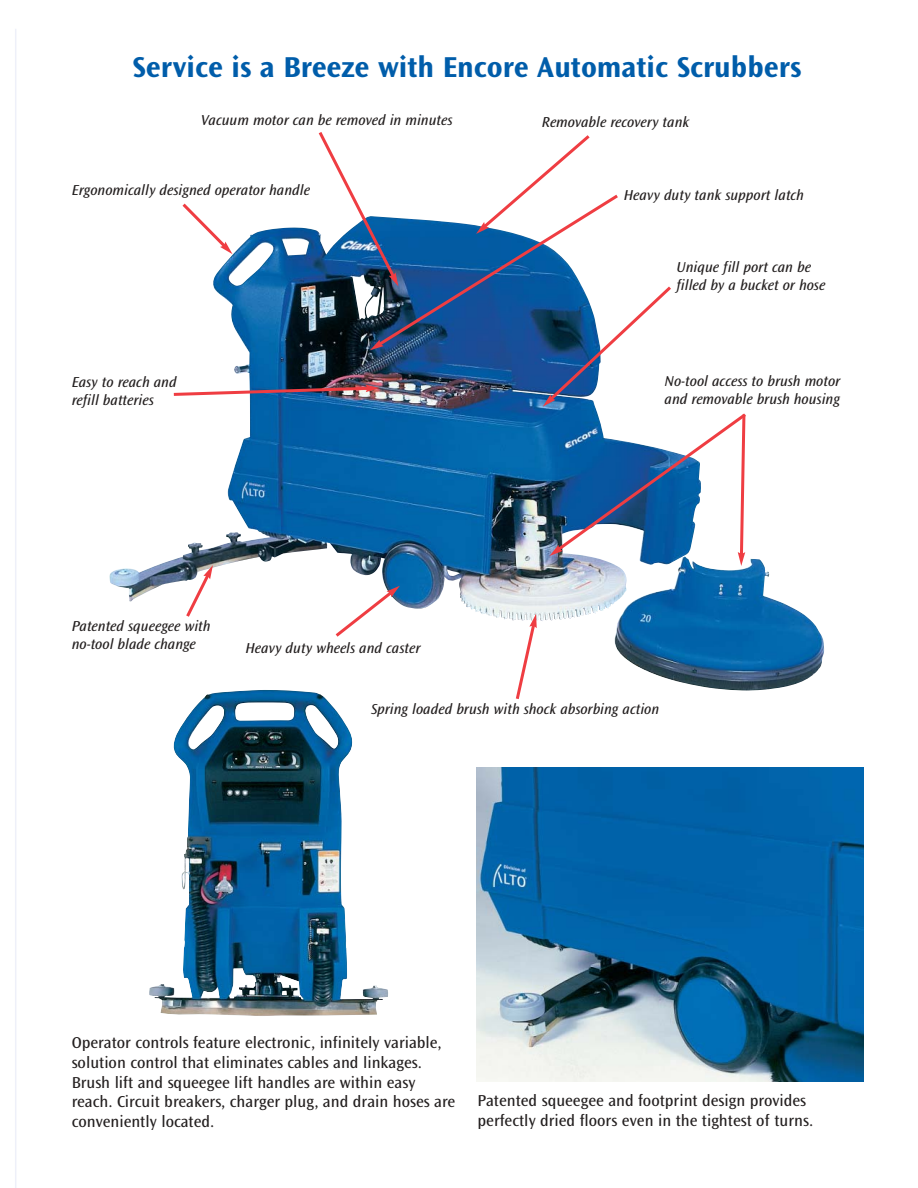
<style>
.page{position:relative;width:918px;height:1188px;background:#fff}
.page>*{position:absolute;margin:0;border:0;box-sizing:border-box;transform-origin:0 0}
.t1{font:700 30px "Ocean Sans";color:#005daa}
.t2{font:16.5px/19.8px "Ocean Sans";color:#231f1f}
.t3{font:italic 15px/18px "Ocean Sans";color:#231f1f}
</style>
<div class="page">
<img style="left:476px;top:768px;width:388px;height:314px">
<img style="left:149px;top:702px;width:235px;height:314px">
<img style="left:109px;top:560px;width:62px;height:42px">
<hr style="left:15px;top:29px;width:1px;height:1159px;background:#eef0f9">
<svg style="left:171px;top:132px;width:578px;height:570px"></svg>
<h1 class="t1" style="left:133px;top:56px;width:670px">Service is a Breeze with Encore Automatic Scrubbers</h1>
<p class="t3" style="left:201px;top:112px;width:253px">Vacuum motor can be removed in minutes</p>
<p class="t3" style="left:542px;top:114px;width:149px">Removable recovery tank</p>
<p class="t3" style="left:72px;top:183px;width:240px">Ergonomically designed operator handle</p>
<p class="t3" style="left:624px;top:187px;width:182px">Heavy duty tank support latch</p>
<p class="t3" style="left:72px;top:374px;width:107px">Easy to reach and refill batteries</p>
<p class="t3" style="left:676px;top:260px;width:150px">Unique fill port can be filled by a bucket or hose</p>
<p class="t3" style="left:665px;top:374px;width:177px">No-tool access to brush motor and removable brush housing</p>
<p class="t3" style="left:72px;top:618px;width:140px">Patented squeegee with no-tool blade change</p>
<p class="t3" style="left:245px;top:640px;width:176px">Heavy duty wheels and caster</p>
<p class="t3" style="left:371px;top:701px;width:290px">Spring loaded brush with shock absorbing action</p>
<p class="t2" style="left:72px;top:1034px;width:385px">Operator controls feature electronic, infinitely variable, solution control that eliminates cables and linkages.<br>Brush lift and squeegee lift handles are within easy reach. Circuit breakers, charger plug, and drain hoses are conveniently located.</p>
<p class="t2" style="left:478px;top:1092px;width:337px">Patented squeegee and footprint design provides perfectly dried floors even in the tightest of turns.</p>
</div>
